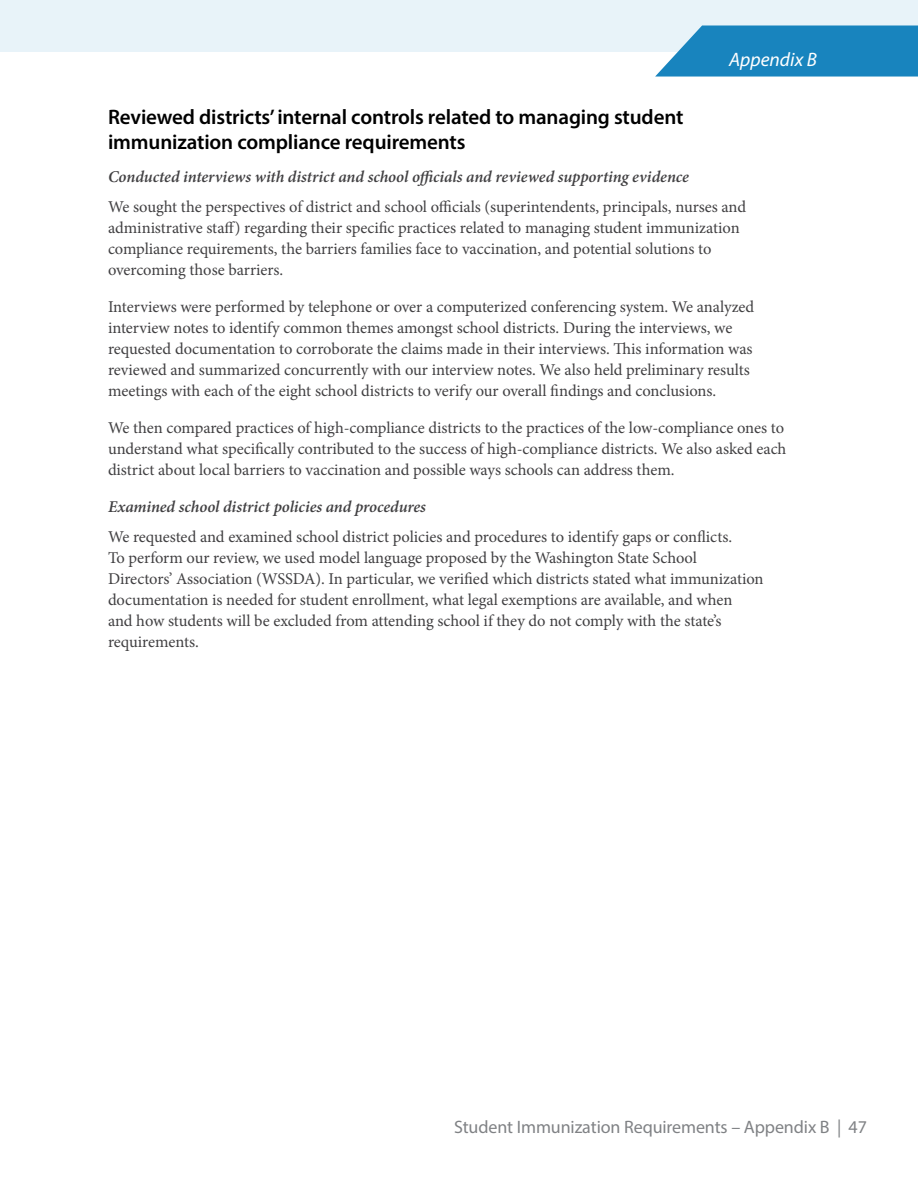
<style>
.page{position:relative;width:918px;height:1188px;background:#fff}
.page>*{position:absolute;margin:0;border:0;box-sizing:border-box;transform-origin:0 0}
.t1{font:600 21px/24.8px "Myriad Pro";letter-spacing:-.005em;color:#000}
.t2{font:italic 19.5px "Myriad Pro";color:#fff}
.t3{font:18px "Myriad Pro";letter-spacing:-.005em;color:#808285}
.t4{font:16.5px/21px "Minion Pro";letter-spacing:-.005em;color:#414042}
.t5{font:italic 600 16.5px "Minion Pro";letter-spacing:-.005em;color:#414042}
</style>
<div class="page">
<div style="left:0;top:0;width:918px;height:51px;background:#e8f3f9"></div>
<svg style="left:655px;top:26px;width:263px;height:51px;background:#2c8fc3"></svg>
<p class="t2" style="left:729px;top:47px;width:89px">Appendix B</p>
<p class="t1" style="left:108px;top:104px;width:577px">Reviewed districts’ internal controls related to managing student immunization compliance requirements</p>
<p class="t5" style="left:108px;top:165px;width:583px">Conducted interviews with district and school officials and reviewed supporting evidence</p>
<p class="t4" style="left:108px;top:196px;width:640px">We sought the perspectives of district and school officials (superintendents, principals, nurses and administrative staff) regarding their specific practices related to managing student immunization compliance requirements, the barriers families face to vaccination, and potential solutions to overcoming those barriers.</p>
<p class="t4" style="left:108px;top:296px;width:648px">Interviews were performed by telephone or over a computerized conferencing system. We analyzed interview notes to identify common themes amongst school districts. During the interviews, we requested documentation to corroborate the claims made in their interviews. This information was reviewed and summarized concurrently with our interview notes. We also held preliminary results meetings with each of the eight school districts to verify our overall findings and conclusions.</p>
<p class="t4" style="left:108px;top:418px;width:680px">We then compared practices of high-compliance districts to the practices of the low-compliance ones to understand what specifically contributed to the success of high-compliance districts. We also asked each district about local barriers to vaccination and possible ways schools can address them.</p>
<p class="t5" style="left:108px;top:496px;width:319px">Examined school district policies and procedures</p>
<p class="t4" style="left:108px;top:526px;width:657px">We requested and examined school district policies and procedures to identify gaps or conflicts.<br>To perform our review, we used model language proposed by the Washington State School Directors’ Association (WSSDA). In particular, we verified which districts stated what immunization documentation is needed for student enrollment, what legal exemptions are available, and when<br>and how students will be excluded from attending school if they do not comply with the state’s requirements.</p>
<p class="t3" style="left:454px;top:1116px;width:414px">Student Immunization Requirements – Appendix B | 47</p>
</div>
